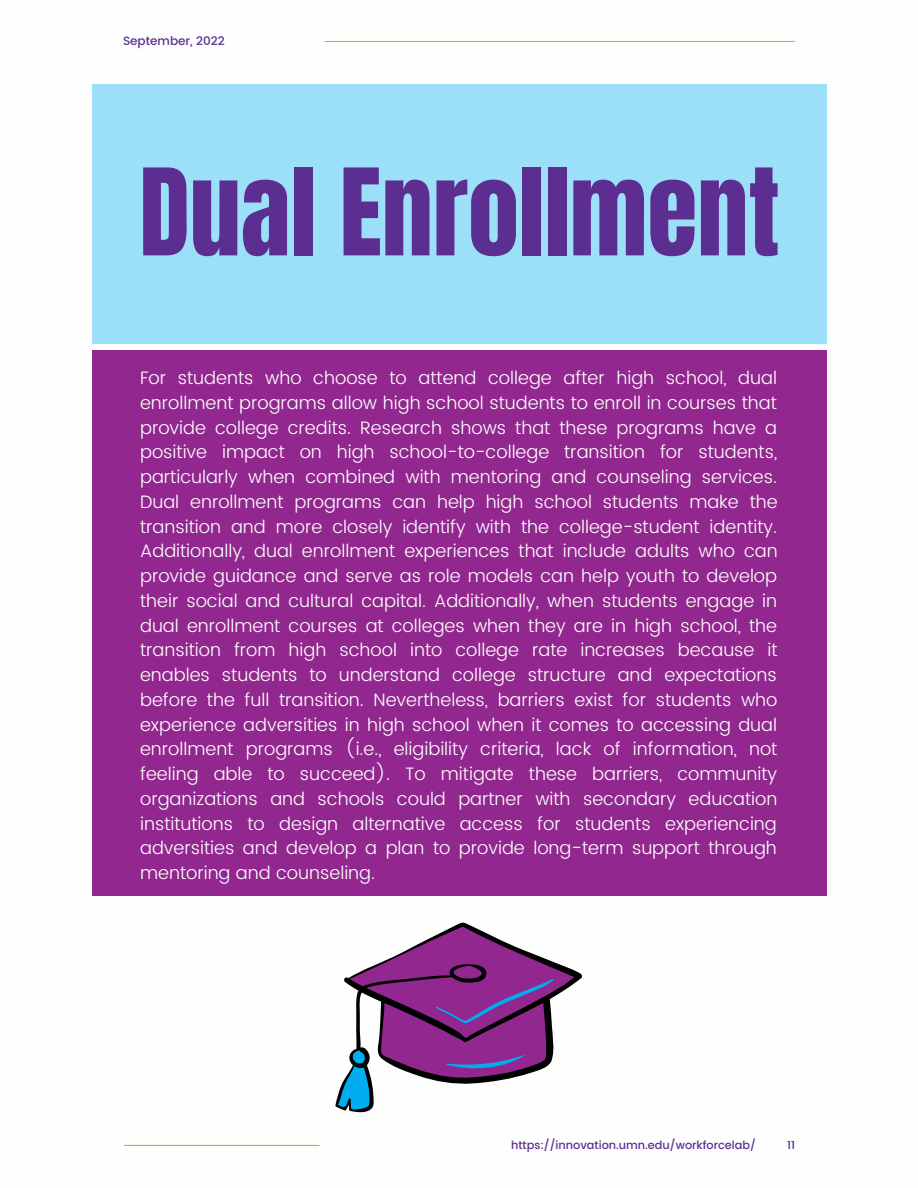
<style>
.page{position:relative;width:918px;height:1188px;background:#fff}
.page>*{position:absolute;margin:0;border:0;box-sizing:border-box;transform-origin:0 0}
.t1{font:102.45px "Anton";color:#5c2e91}
.t2{font:300 18px/24.8px "Poppins";color:#fff;text-align:justify}
.t3{font:500 12px "Poppins";color:#5c2e91}
.t4{font:500 11.25px "Poppins";color:#5c2e91}
</style>
<div class="page">
<div style="left:92px;top:84px;width:734px;height:260px;background:#9cdff8"></div>
<div style="left:92px;top:351px;width:734px;height:545px;background:#92278f"></div>
<hr style="left:124px;top:1145px;width:196px;height:1px;background:#a7c818">
<hr style="left:325px;top:41px;width:469px;height:1px;background:#a7c818">
<svg style="left:335px;top:922px;width:247px;height:191px"></svg>
<p class="t3" style="left:123px;top:34px;width:103px">September, 2022</p>
<h1 class="t1" style="left:139px;top:139px;width:642px">Dual Enrollment</h1>
<p class="t2" style="left:140px;top:365px;width:639px">For students who choose to attend college after high school, dual enrollment programs allow high school students to enroll in courses that provide college credits. Research shows that these programs have a positive impact on high school-to-college transition for students, particularly when combined with mentoring and counseling services.<br>Dual enrollment programs can help high school students make the transition and more closely identify with the college-student identity.<br>Additionally, dual enrollment experiences that include adults who can provide guidance and serve as role models can help youth to develop their social and cultural capital. Additionally, when students engage in dual enrollment courses at colleges when they are in high school, the transition from high school into college rate increases because it enables students to understand college structure and expectations before the full transition. Nevertheless, barriers exist for students who experience adversities in high school when it comes to accessing dual enrollment programs (i.e., eligibility criteria, lack of information, not feeling able to succeed). To mitigate these barriers, community organizations and schools could partner with secondary education institutions to design alternative access for students experiencing adversities and develop a plan to provide long-term support through mentoring and counseling.</p>
<p class="t4" style="left:511px;top:1138px;width:246px">https://innovation.umn.edu/workforcelab/</p>
<p class="t4" style="left:787px;top:1138px;width:9px">11</p>
</div>
